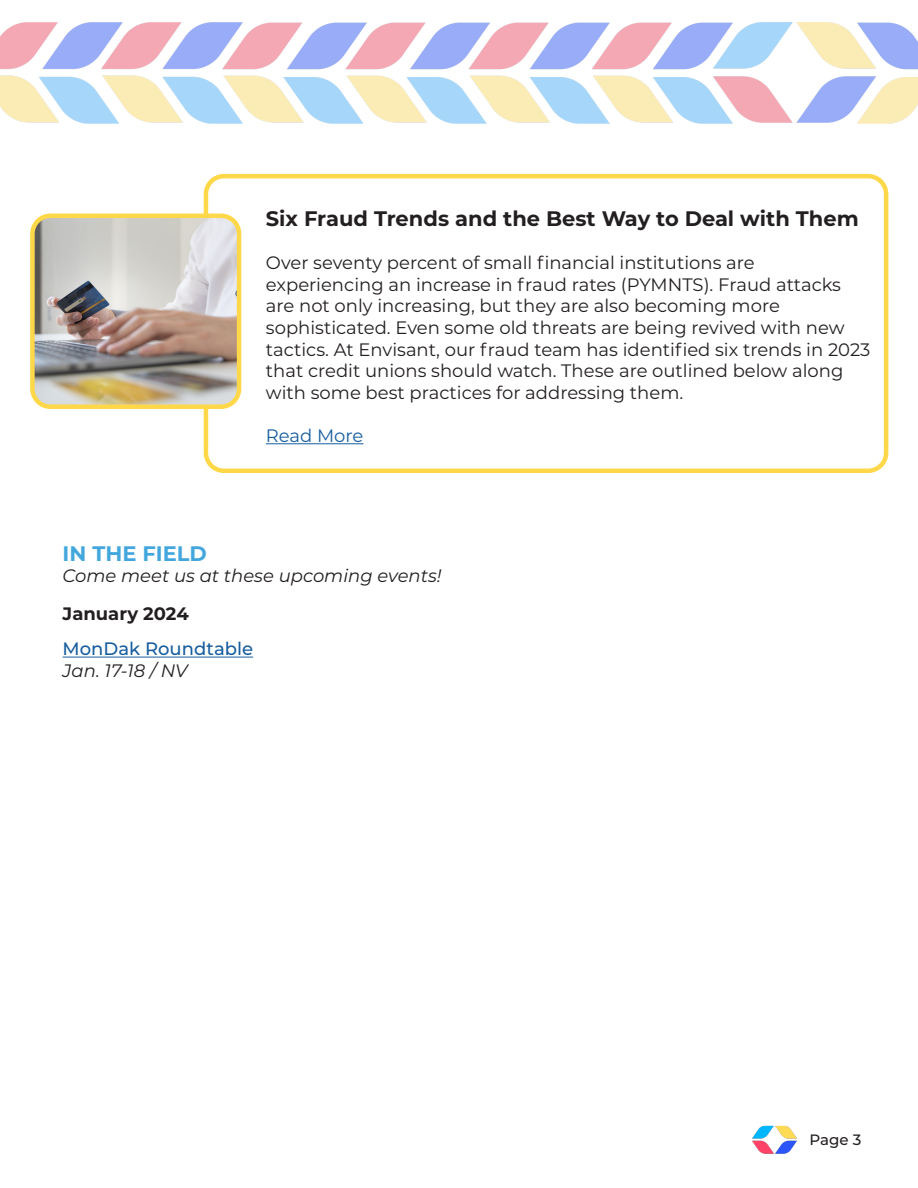
<style>
.page{position:relative;width:918px;height:1188px;background:#fff}
.page>*{position:absolute;margin:0;border:0;box-sizing:border-box;transform-origin:0 0}
.t1{font:700 21px "Montserrat";color:#231f20}
.t2{font:700 21px "Montserrat";color:#43a7dd}
.t3{font:18px/21.6px "Montserrat";color:#231f20}
.t4{font:italic 18px "Montserrat";color:#231f20}
.t5{font:500 18px/21.6px "Montserrat";color:#175d9e}
.t6{font:700 18px "Montserrat";color:#231f20}
.t7{font:18px "Montserrat";color:#175d9e}
.t8{font:500 15px "Montserrat";color:#231f20}
.s1{font-weight:400;font-style:italic;color:#231f20}
</style>
<div class="page">
<div style="left:204px;top:174px;width:684px;height:299px;border:4px solid #ffd84a;border-radius:18px"></div>
<img style="left:35px;top:219px;width:201px;height:185px">
<div style="left:30px;top:214px;width:211px;height:195px;border:4px solid #ffd84a;border-radius:18px"></div>
<img style="left:243px;top:22px;width:675px;height:101px">
<img style="left:0;top:22px;width:243px;height:101px">
<img style="left:752px;top:1125px;width:45px;height:29px">
<hr style="left:63px;top:657px;width:190px;height:1px;background:#175d9e">
<hr style="left:266px;top:443px;width:97px;height:1px;background:#175d9e">
<p class="t1" style="left:266px;top:203px;width:594px">Six Fraud Trends and the Best Way to Deal with Them</p>
<p class="t3" style="left:266px;top:251px;width:606px">Over seventy percent of small financial institutions are experiencing an increase in fraud rates (PYMNTS). Fraud attacks are not only increasing, but they are also becoming more sophisticated. Even some old threats are being revived with new tactics. At Envisant, our fraud team has identified six trends in 2023 that credit unions should watch. These are outlined below along with some best practices for addressing them.</p>
<p class="t7" style="left:266px;top:423px;width:99px">Read More</p>
<p class="t2" style="left:63px;top:538px;width:146px">IN THE FIELD</p>
<p class="t4" style="left:63px;top:564px;width:380px">Come meet us at these upcoming events!</p>
<p class="t6" style="left:63px;top:601px;width:128px">January 2024</p>
<p class="t5" style="left:63px;top:637px;width:192px">MonDak Roundtable<br><span class="s1">Jan. 17-18 / NV</span></p>
<p class="t8" style="left:810px;top:1129px;width:53px">Page 3</p>
</div>
